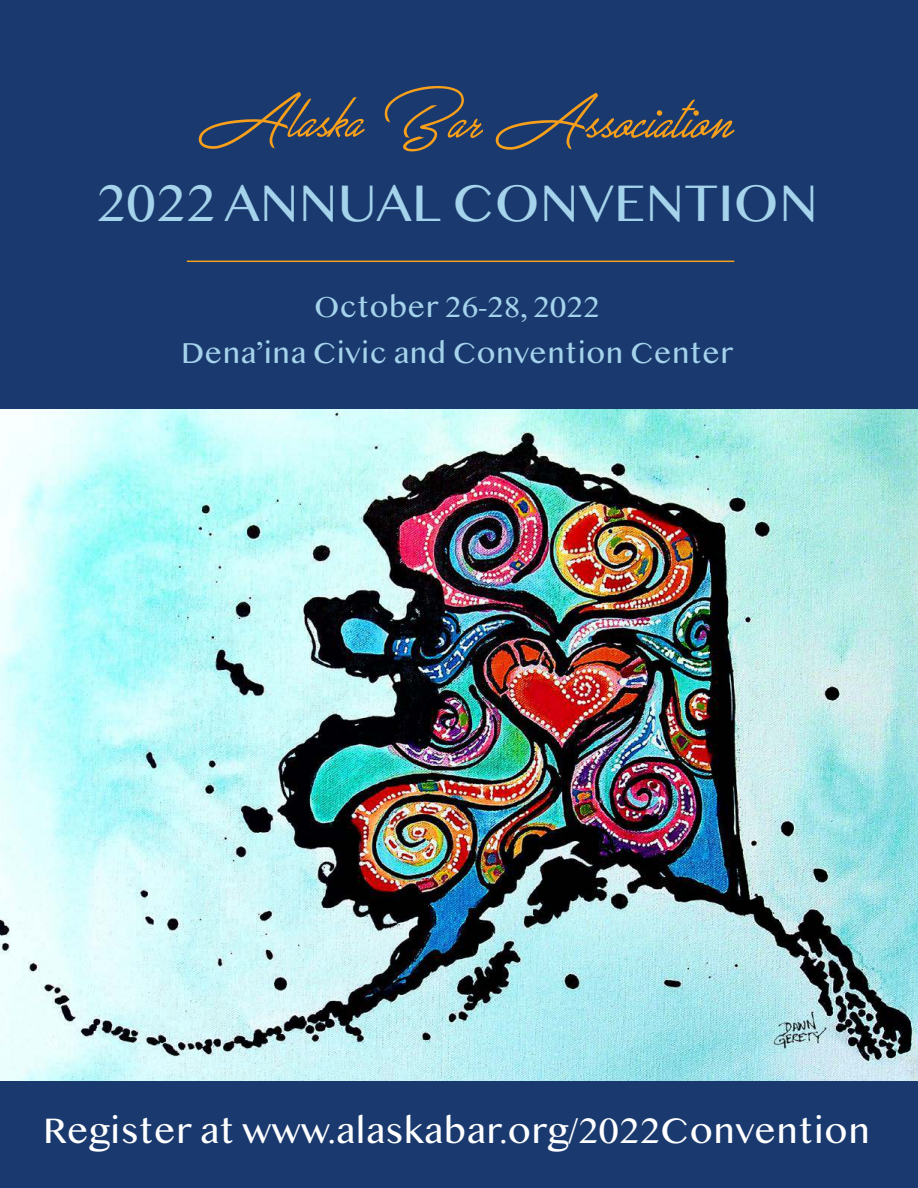
<style>
.page{position:relative;width:918px;height:1188px;background:#fff}
.page>*{position:absolute;margin:0;border:0;box-sizing:border-box;transform-origin:0 0}
.t1{font:48px "Bangla MN";color:#a5d3eb}
.t2{font:33px "Bangla MN";color:#fff}
.t3{font:26.85px/45.8px "Bangla MN";color:#a5d3eb;text-align:center}
</style>
<div class="page">
<img style="left:0;top:408px;width:918px;height:673px">
<div style="left:0;top:0;width:918px;height:408px;background:#1a3a6f"></div>
<div style="left:0;top:1081px;width:918px;height:107px;background:#1a3a6f"></div>
<hr style="left:187px;top:261px;width:547px;height:1px;background:#f9a01b">
<svg style="left:199px;top:92px;width:165px;height:57px"></svg>
<svg style="left:385px;top:86px;width:349px;height:66px"></svg>
<h1 class="t1" style="left:96px;top:179px;width:723px">2022 ANNUAL CONVENTION</h1>
<p class="t3" style="left:181px;top:286px;width:554px">October 26-28, 2022<br>Dena’ina Civic and Convention Center</p>
<p class="t2" style="left:43px;top:1115px;width:829px">Register at www.alaskabar.org/2022Convention</p>
</div>
